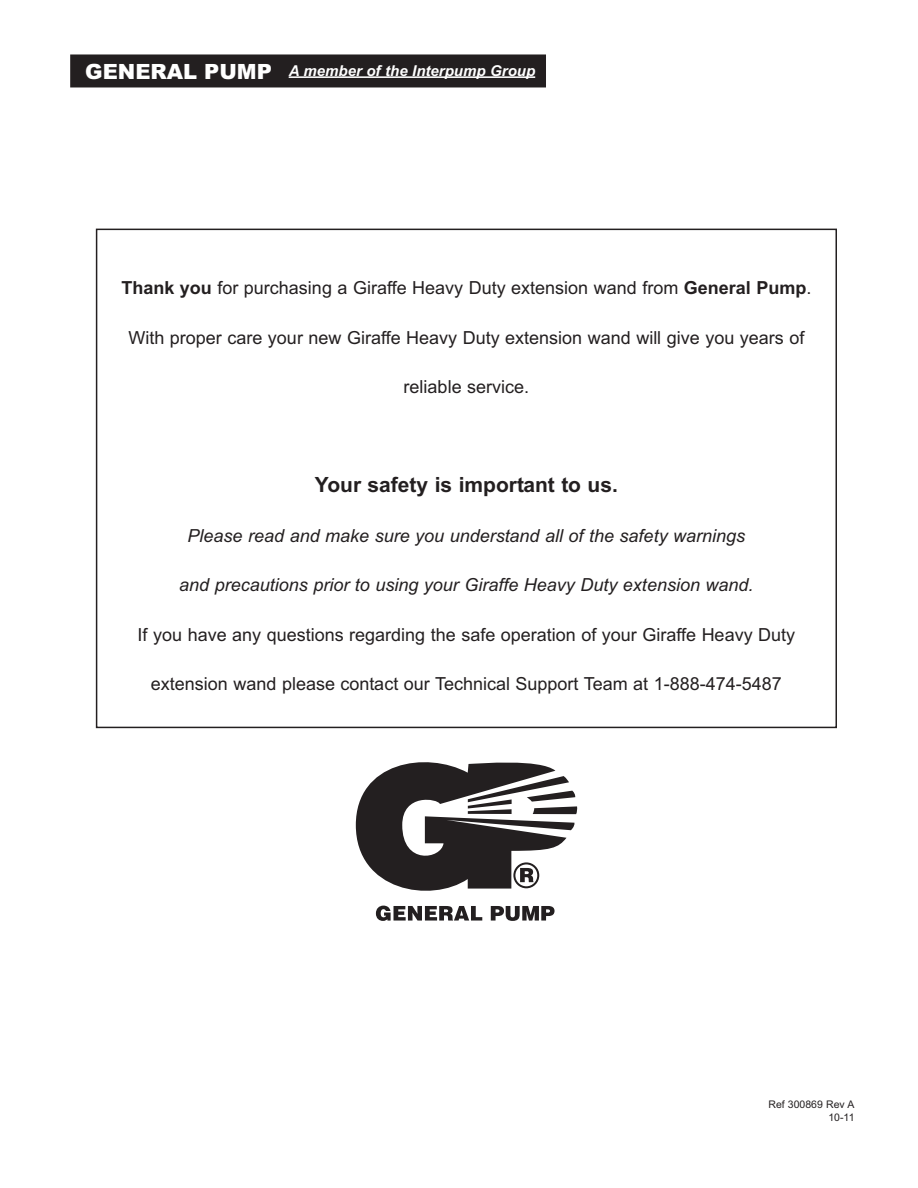
<style>
.page{position:relative;width:918px;height:1188px;background:#fff}
.page>*{position:absolute;margin:0;border:0;box-sizing:border-box;transform-origin:0 0}
.t1{font:700 21px "Arial";color:#231f20}
.t2{font:18px "Arial";color:#231f20}
.t3{font:italic 18px "Arial";color:#231f20}
.t4{font:italic 700 15px "Arial";color:#fff}
.t5{font:10.5px/12.6px "Arial";color:#231f20;text-align:right}
.s1{font-weight:900;font-style:normal;font-size:21px}
.s2{font-weight:700}
</style>
<div class="page">
<div style="left:70px;top:54px;width:476px;height:33px;background:#231f20"></div>
<hr style="left:289px;top:76px;width:246px;height:2px;background:#fff">
<svg style="left:356px;top:762px;width:221px;height:159px"></svg>
<div style="left:96px;top:229px;width:741px;height:499px;border:2px solid #231f20"></div>
<p class="t4" style="left:85px;top:62px;width:451px"><span class="s1">GENERAL PUMP</span> A member of the Interpump Group</p>
<p class="t2" style="left:121px;top:277px;width:691px"><span class="s2">Thank you</span> for purchasing a Giraffe Heavy Duty extension wand from <span class="s2">General Pump</span>.</p>
<p class="t2" style="left:128px;top:327px;width:677px">With proper care your new Giraffe Heavy Duty extension wand will give you years of</p>
<p class="t2" style="left:404px;top:376px;width:127px">reliable service.</p>
<p class="t1" style="left:315px;top:473px;width:304px">Your safety is important to us.</p>
<p class="t3" style="left:188px;top:525px;width:559px">Please read and make sure you understand all of the safety warnings</p>
<p class="t3" style="left:179px;top:574px;width:576px">and precautions prior to using your Giraffe Heavy Duty extension wand.</p>
<p class="t2" style="left:138px;top:624px;width:659px">If you have any questions regarding the safe operation of your Giraffe Heavy Duty</p>
<p class="t2" style="left:151px;top:673px;width:632px">extension wand please contact our Technical Support Team at 1-888-474-5487</p>
<p class="t5" style="left:768px;top:1099px;width:88px">Ref 300869 Rev A<br>10-11</p>
</div>
